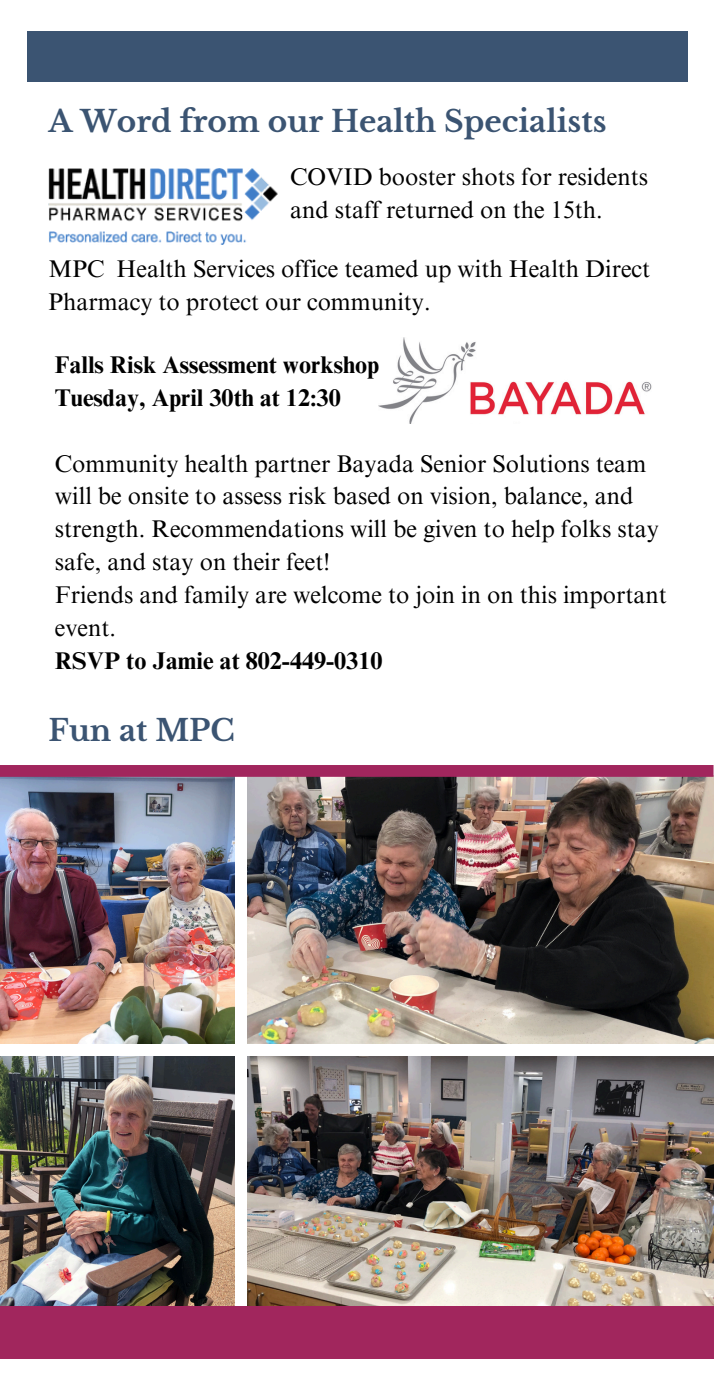
<style>
.page{position:relative;width:714px;height:1386px;background:#fff}
.page>*{position:absolute;margin:0;border:0;box-sizing:border-box;transform-origin:0 0}
.t1{font:700 29.57px "Libre Baskerville";color:#3b5472}
.t2{font:24.15px/32.9px "Times NRMT Pro";color:#000}
.t3{font:700 24.15px/32.9px "Times NRMT Pro";color:#000}
</style>
<div class="page">
<img style="left:1px;top:777px;width:233px;height:266px">
<img style="left:247px;top:777px;width:466px;height:266px">
<img style="left:1px;top:1056px;width:233px;height:250px">
<img style="left:247px;top:1056px;width:466px;height:250px">
<div style="left:0;top:1306px;width:714px;height:53px;background:#a1265d"></div>
<div style="left:27px;top:32px;width:661px;height:50px;background:#3b5472"></div>
<img style="left:379px;top:338px;width:273px;height:85px">
<div style="left:0;top:765px;width:714px;height:12px;background:#a1265d"></div>
<img style="left:49px;top:168px;width:229px;height:76px">
<p class="t1" style="left:49px;top:103px;width:559px">A Word from our Health Specialists</p>
<p class="t2" style="left:290px;top:164px;width:359px">COVID booster shots for residents</p>
<p class="t2" style="left:290px;top:197px;width:314px">and staff returned on the 15th.</p>
<h2 class="t2" style="left:49px;top:256px;width:603px">MPC Health Services office teamed up with Health Direct<br>Pharmacy to protect our community.</h2>
<p class="t3" style="left:55px;top:352px;width:326px">Falls Risk Assessment workshop<br>Tuesday, April 30th at 12:30</p>
<p class="t2" style="left:55px;top:450px;width:605px">Community health partner Bayada Senior Solutions team will be onsite to assess risk based on vision, balance, and strength. Recommendations will be given to help folks stay safe, and stay on their feet!</p>
<p class="t2" style="left:55px;top:581px;width:613px">Friends and family are welcome to join in on this important event.</p>
<h1 class="t3" style="left:55px;top:647px;width:329px">RSVP to Jamie at 802-449-0310</h1>
<p class="t1" style="left:49px;top:712px;width:188px">Fun at MPC</p>
</div>
